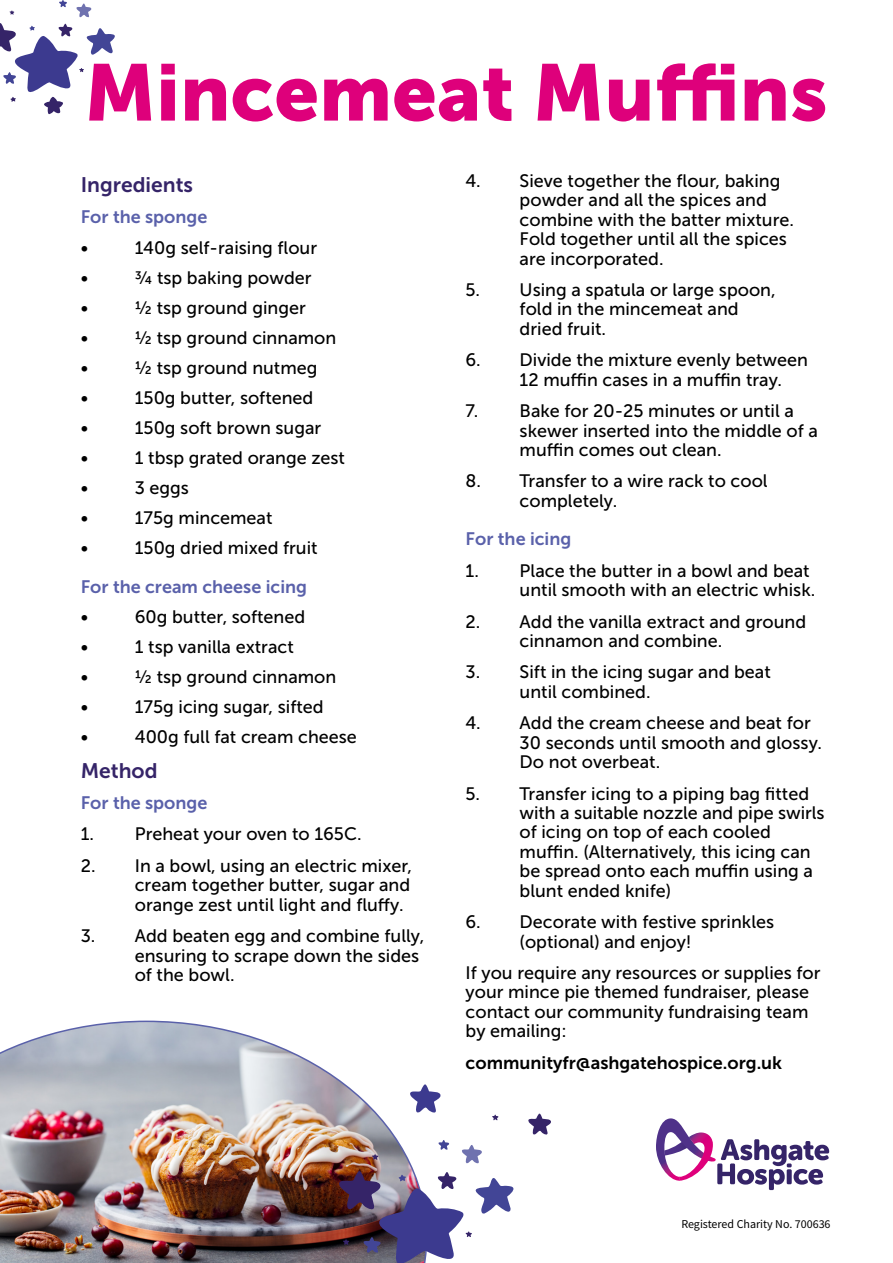
<style>
.page{position:relative;width:893px;height:1263px;background:#fff}
.page>*{position:absolute;margin:0;border:0;box-sizing:border-box;transform-origin:0 0}
.t1{font:79.5px "Museo Sans 900";color:#de007b}
.t2{font:21px "Museo Sans 700";color:#352468}
.t3{font:18px/19.5px "Museo Sans 500";color:#000}
.t4{font:18px "Museo Sans 700";color:#5a61aa}
.t5{font:18px "Museo Sans 700";color:#000}
.t6{font:12px "Source Sans Pro";color:#000}
</style>
<div class="page">
<svg style="left:656px;top:1118px;width:173px;height:72px"></svg>
<img style="left:0;top:1020px;width:397px;height:243px">
<svg style="left:410px;top:1084px;width:31px;height:29px"></svg>
<svg style="left:528px;top:1113px;width:23px;height:22px"></svg>
<svg style="left:492px;top:1114px;width:7px;height:7px"></svg>
<img style="left:339px;top:1139px;width:175px;height:124px">
<svg style="left:0;top:0;width:115px;height:114px"></svg>
<p class="t1" style="left:84px;top:48px;width:745px">Mincemeat Muffins</p>
<p class="t2" style="left:81px;top:173px;width:114px">Ingredients</p>
<p class="t4" style="left:81px;top:207px;width:128px">For the sponge</p>
<p class="t3" style="left:81px;top:238px;width:9px">•</p>
<p class="t3" style="left:135px;top:238px;width:184px">140g self-raising flour</p>
<p class="t3" style="left:81px;top:268px;width:9px">•</p>
<p class="t3" style="left:135px;top:268px;width:178px">¾ tsp baking powder</p>
<p class="t3" style="left:81px;top:298px;width:9px">•</p>
<p class="t3" style="left:135px;top:298px;width:172px">½ tsp ground ginger</p>
<p class="t3" style="left:81px;top:328px;width:9px">•</p>
<p class="t3" style="left:135px;top:328px;width:203px">½ tsp ground cinnamon</p>
<p class="t3" style="left:81px;top:358px;width:9px">•</p>
<p class="t3" style="left:135px;top:358px;width:184px">½ tsp ground nutmeg</p>
<p class="t3" style="left:81px;top:388px;width:9px">•</p>
<p class="t3" style="left:135px;top:388px;width:180px">150g butter, softened</p>
<p class="t3" style="left:81px;top:418px;width:9px">•</p>
<p class="t3" style="left:135px;top:418px;width:188px">150g soft brown sugar</p>
<p class="t3" style="left:81px;top:448px;width:9px">•</p>
<p class="t3" style="left:135px;top:448px;width:212px">1 tbsp grated orange zest</p>
<p class="t3" style="left:81px;top:478px;width:9px">•</p>
<p class="t3" style="left:135px;top:478px;width:56px">3 eggs</p>
<p class="t3" style="left:81px;top:508px;width:9px">•</p>
<p class="t3" style="left:135px;top:508px;width:139px">175g mincemeat</p>
<p class="t3" style="left:81px;top:538px;width:9px">•</p>
<p class="t3" style="left:135px;top:538px;width:184px">150g dried mixed fruit</p>
<p class="t4" style="left:81px;top:577px;width:228px">For the cream cheese icing</p>
<p class="t3" style="left:81px;top:607px;width:9px">•</p>
<p class="t3" style="left:135px;top:607px;width:172px">60g butter, softened</p>
<p class="t3" style="left:81px;top:637px;width:9px">•</p>
<p class="t3" style="left:135px;top:637px;width:161px">1 tsp vanilla extract</p>
<p class="t3" style="left:81px;top:667px;width:9px">•</p>
<p class="t3" style="left:135px;top:667px;width:203px">½ tsp ground cinnamon</p>
<p class="t3" style="left:81px;top:697px;width:9px">•</p>
<p class="t3" style="left:135px;top:697px;width:190px">175g icing sugar, sifted</p>
<p class="t3" style="left:81px;top:727px;width:9px">•</p>
<p class="t3" style="left:135px;top:727px;width:224px">400g full fat cream cheese</p>
<p class="t2" style="left:81px;top:759px;width:78px">Method</p>
<p class="t4" style="left:81px;top:793px;width:128px">For the sponge</p>
<p class="t3" style="left:81px;top:824px;width:282px">1. Preheat your oven to 165C.</p>
<p class="t3" style="left:135px;top:856px;width:279px;text-align:justify;text-indent:-54px">2. In a bowl, using an electric mixer, cream together butter, sugar and orange zest until light and fluffy.</p>
<p class="t3" style="left:135px;top:926px;width:291px;text-indent:-54px">3. Add beaten egg and combine fully, ensuring to scrape down the sides of the bowl.</p>
<p class="t3" style="left:520px;top:171px;width:276px;text-indent:-54px">4. Sieve together the flour, baking powder and all the spices and combine with the batter mixture.<br>Fold together until all the spices are incorporated.</p>
<p class="t3" style="left:520px;top:280px;width:258px;text-indent:-54px">5. Using a spatula or large spoon, fold in the mincemeat and dried fruit.</p>
<p class="t3" style="left:520px;top:350px;width:290px;text-indent:-54px">6. Divide the mixture evenly between<br>12 muffin cases in a muffin tray.</p>
<p class="t3" style="left:520px;top:401px;width:300px;text-indent:-54px">7. Bake for 20-25 minutes or until a skewer inserted into the middle of a muffin comes out clean.</p>
<p class="t3" style="left:520px;top:471px;width:250px;text-indent:-54px">8. Transfer to a wire rack to cool completely.</p>
<p class="t4" style="left:466px;top:529px;width:107px">For the icing</p>
<p class="t3" style="left:520px;top:561px;width:297px;text-indent:-54px">1. Place the butter in a bowl and beat until smooth with an electric whisk.</p>
<p class="t3" style="left:520px;top:612px;width:288px;text-indent:-54px">2. Add the vanilla extract and ground cinnamon and combine.</p>
<p class="t3" style="left:520px;top:662px;width:253px;text-indent:-54px">3. Sift in the icing sugar and beat until combined.</p>
<p class="t3" style="left:520px;top:713px;width:304px;text-indent:-54px">4. Add the cream cheese and beat for<br>30 seconds until smooth and glossy.<br>Do not overbeat.</p>
<p class="t3" style="left:520px;top:784px;width:306px;text-indent:-54px">5. Transfer icing to a piping bag fitted with a suitable nozzle and pipe swirls of icing on top of each cooled muffin. (Alternatively, this icing can be spread onto each muffin using a blunt ended knife)</p>
<p class="t3" style="left:520px;top:912px;width:256px;text-indent:-54px">6. Decorate with festive sprinkles (optional) and enjoy!</p>
<p class="t3" style="left:466px;top:963px;width:356px">If you require any resources or supplies for your mince pie themed fundraiser, please contact our community fundraising team by emailing:</p>
<p class="t5" style="left:466px;top:1052px;width:318px">communityfr@ashgatehospice.org.uk</p>
<p class="t6" style="left:681px;top:1217px;width:151px">Registered Charity No. 700636</p>
</div>
